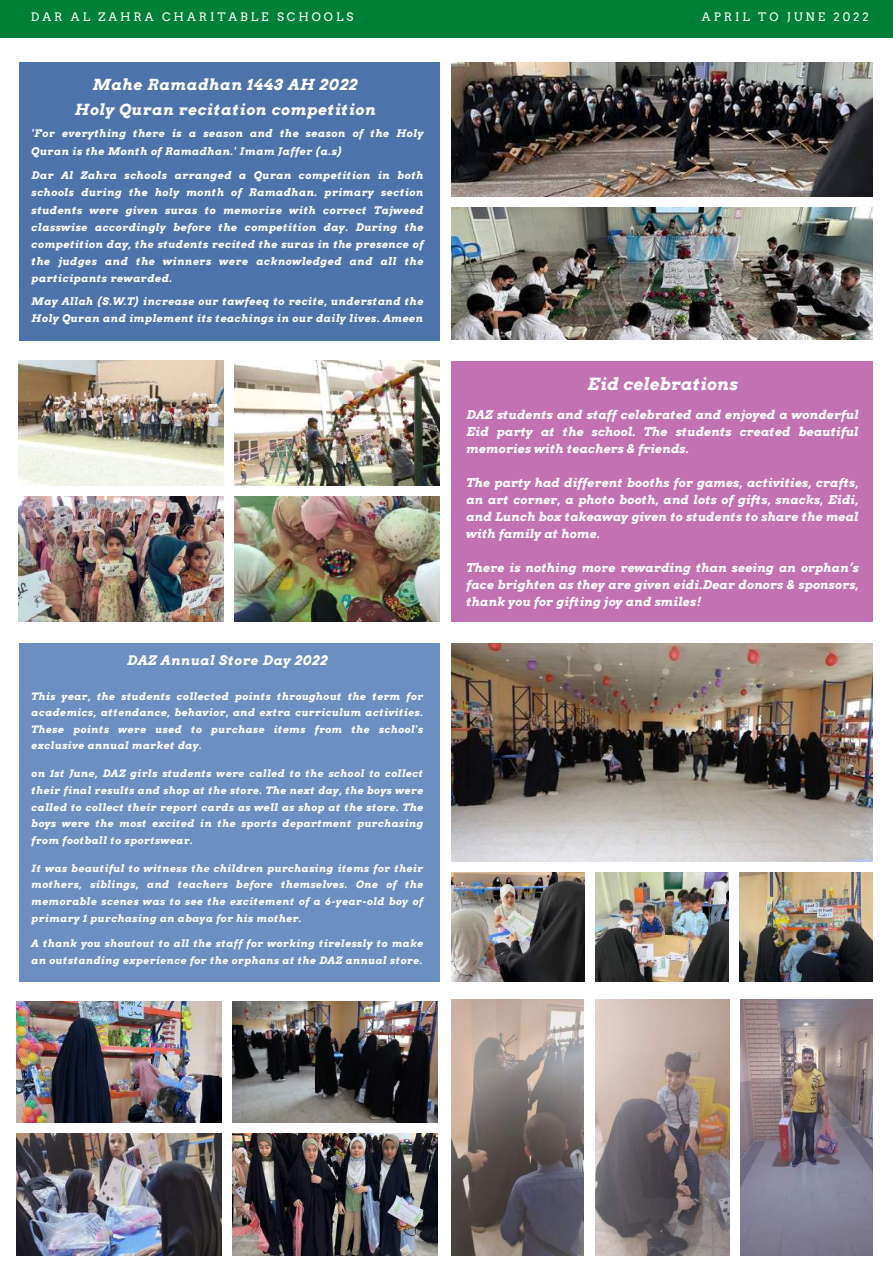
<style>
.page{position:relative;width:893px;height:1264px;background:#fff}
.page>*{position:absolute;margin:0;border:0;box-sizing:border-box;transform-origin:0 0}
.t1{font:italic 700 16.95px "Arvo";letter-spacing:.02em;color:#fefefe}
.t2{font:italic 700 15.3px/24.9px "Arvo";letter-spacing:.05em;color:#fff;text-align:center}
.t3{font:italic 700 13.2px "Arvo";letter-spacing:.05em;color:#fff}
.t4{font:italic 700 12.15px/17px "Arvo";letter-spacing:.02em;color:#fefefe;text-align:justify}
.t5{font:11.7px "Arvo";letter-spacing:.25em;color:#fff}
.t6{font:italic 700 10.5px/17.2px "Arvo";letter-spacing:.05em;color:#fff}
.t7{font:italic 700 10.2px/16.6px "Arvo";letter-spacing:.05em;color:#fff;text-align:justify}
</style>
<div class="page">
<img style="left:451px;top:207px;width:421px;height:133px">
<img style="left:451px;top:62px;width:421px;height:134px">
<img style="left:19px;top:361px;width:204px;height:124px">
<img style="left:235px;top:361px;width:204px;height:124px">
<img style="left:19px;top:497px;width:204px;height:124px">
<img style="left:235px;top:497px;width:204px;height:124px">
<img style="left:452px;top:872px;width:132px;height:109px">
<img style="left:595px;top:872px;width:133px;height:109px">
<img style="left:739px;top:872px;width:133px;height:109px">
<img style="left:452px;top:643px;width:420px;height:218px">
<div style="left:0;top:0;width:892px;height:37px;background:#008037"></div>
<div style="left:19px;top:643px;width:420px;height:338px;background:#6b8fc1"></div>
<div style="left:451px;top:361px;width:421px;height:260px;background:#c271b3"></div>
<div style="left:19px;top:62px;width:420px;height:279px;background:#4c74aa"></div>
<img style="left:232px;top:1133px;width:205px;height:122px">
<img style="left:17px;top:1133px;width:204px;height:122px">
<img style="left:17px;top:1001px;width:204px;height:121px">
<img style="left:232px;top:1001px;width:205px;height:121px">
<img style="left:595px;top:999px;width:134px;height:255px">
<img style="left:740px;top:999px;width:132px;height:255px">
<img style="left:451px;top:999px;width:133px;height:255px">
<p class="t5" style="left:31px;top:9px;width:324px">DAR AL ZAHRA CHARITABLE SCHOOLS</p>
<p class="t5" style="left:701px;top:9px;width:168px">APRIL TO JUNE 2022</p>
<h2 class="t2" style="left:74px;top:72px;width:302px">Mahe Ramadhan 1443 AH 2022<br>Holy Quran recitation competition</h2>
<p class="t6" style="left:31px;top:125px;width:393px">'For everything there is a season and the season of the Holy<br>Quran is the Month of Ramadhan.' Imam Jaffer (a.s)</p>
<p class="t6" style="left:31px;top:167px;width:393px;text-align:justify">Dar Al Zahra schools arranged a Quran competition in both schools during the holy month of Ramadhan. primary section students were given suras to memorize with correct Tajweed classwise accordingly before the competition day. During the competition day, the students recited the suras in the presence of the judges and the winners were acknowledged and all the participants rewarded.</p>
<p class="t6" style="left:31px;top:292px;width:393px">May Allah (S.W.T) increase our tawfeeq to recite, understand the<br>Holy Quran and implement its teachings in our daily lives. Ameen</p>
<p class="t3" style="left:127px;top:652px;width:202px">DAZ Annual Store Day 2022</p>
<p class="t7" style="left:31px;top:687px;width:393px">This year, the students collected points throughout the term for academics, attendance, behavior, and extra curriculum activities.<br>These points were used to purchase items from the school's exclusive annual market day.</p>
<p class="t7" style="left:31px;top:765px;width:393px">on 1st June, DAZ girls students were called to the school to collect their final results and shop at the store. The next day, the boys were called to collect their report cards as well as shop at the store. The boys were the most excited in the sports department purchasing from football to sportswear.</p>
<p class="t7" style="left:31px;top:859px;width:393px">It was beautiful to witness the children purchasing items for their mothers, siblings, and teachers before themselves. One of the memorable scenes was to see the excitement of a 6-year-old boy of primary 1 purchasing an abaya for his mother.</p>
<p class="t7" style="left:31px;top:935px;width:393px">A thank you shoutout to all the staff for working tirelessly to make an outstanding experience for the orphans at the DAZ annual store.</p>
<h1 class="t1" style="left:587px;top:374px;width:152px">Eid celebrations</h1>
<p class="t4" style="left:466px;top:406px;width:393px">DAZ students and staff celebrated and enjoyed a wonderful Eid party at the school. The students created beautiful memories with teachers &amp; friends.</p>
<p class="t4" style="left:466px;top:474px;width:393px">The party had different booths for games, activities, crafts, an art corner, a photo booth, and lots of gifts, snacks, Eidi, and Lunch box takeaway given to students to share the meal with family at home.</p>
<p class="t4" style="left:466px;top:559px;width:394px">There is nothing more rewarding than seeing an orphan’s face brighten as they are given eidi.Dear donors &amp; sponsors, thank you for gifting joy and smiles!</p>
</div>
